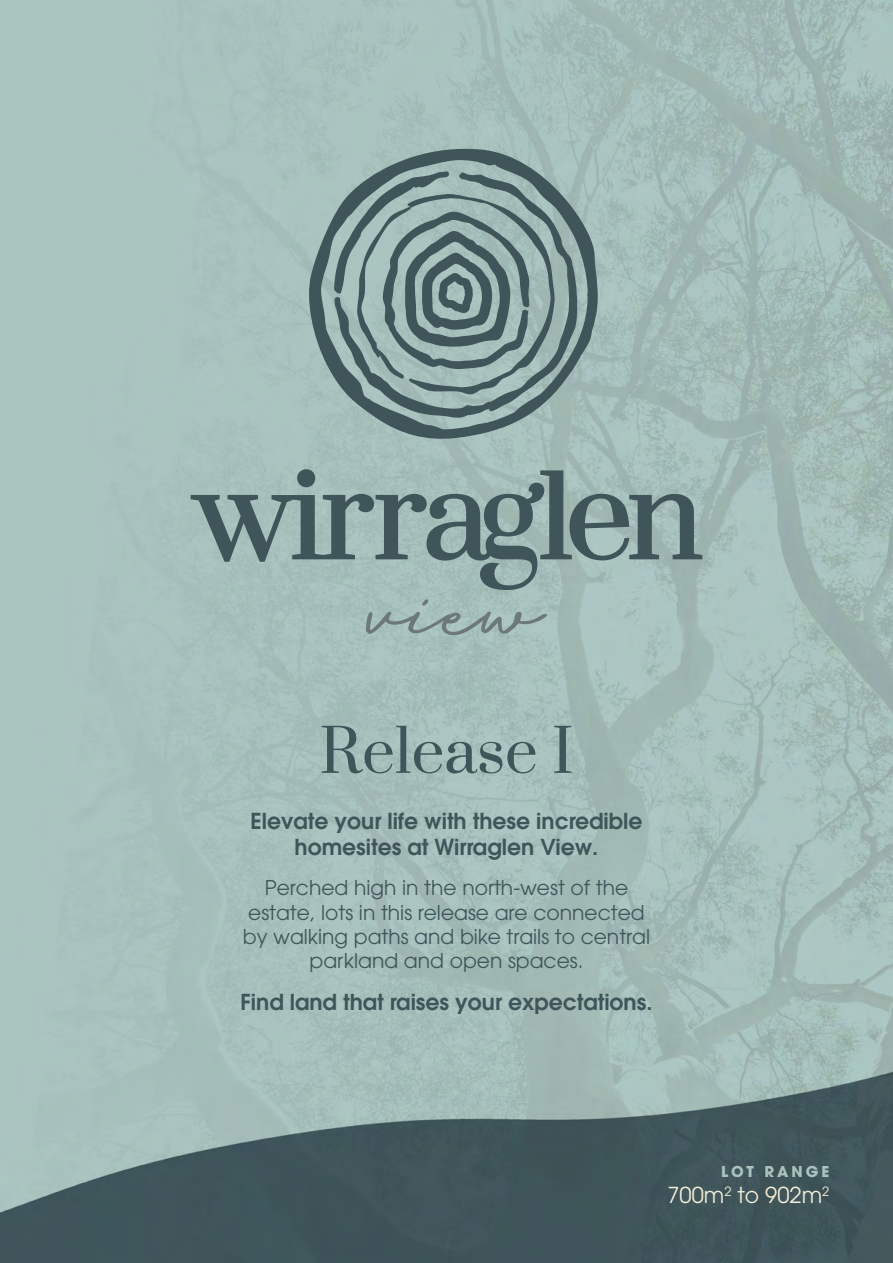
<style>
.page{position:relative;width:893px;height:1263px;background:#fff}
.page>*{position:absolute;margin:0;border:0;box-sizing:border-box;transform-origin:0 0}
.t1{font:58.8px "Prata";color:#3f555a}
.t2{font:600 21.9px/26.2px "ITC Avant Garde Pro";color:#3f555a;text-align:center}
.t3{font:21.9px "ITC Avant Garde Pro";color:#f3edd9}
.t4{font:20.25px/24.3px "ITC Avant Garde Pro";color:#3f555a;text-align:center}
.t5{font:700 14.85px "ITC Avant Garde Pro";letter-spacing:.2em;color:#aac3be}
</style>
<div class="page">
<img style="left:0;top:0;width:893px;height:1263px">
<svg style="left:191px;top:469px;width:511px;height:121px;background:#8aa2a1"></svg>
<svg style="left:305px;top:149px;width:298px;height:292px;background:#8ea6a5"></svg>
<svg style="left:334px;top:172px;width:244px;height:246px;background:#7e9695"></svg>
<svg style="left:366px;top:599px;width:182px;height:36px;background:#9bb2b0"></svg>
<p class="t1" style="left:319px;top:714px;width:256px">Release I</p>
<p class="t2" style="left:250px;top:808px;width:394px">Elevate your life with these incredible homesites at Wirraglen View.</p>
<p class="t4" style="left:243px;top:875px;width:409px">Perched high in the north-west of the estate, lots in this release are connected by walking paths and bike trails to central parkland and open spaces.</p>
<p class="t2" style="left:240px;top:988px;width:414px">Find land that raises your expectations.</p>
<p class="t5" style="left:721px;top:1161px;width:110px">LOT RANGE</p>
<p class="t3" style="left:667px;top:1181px;width:163px">700m<sup>2</sup> to 902m<sup>2</sup></p>
</div>
